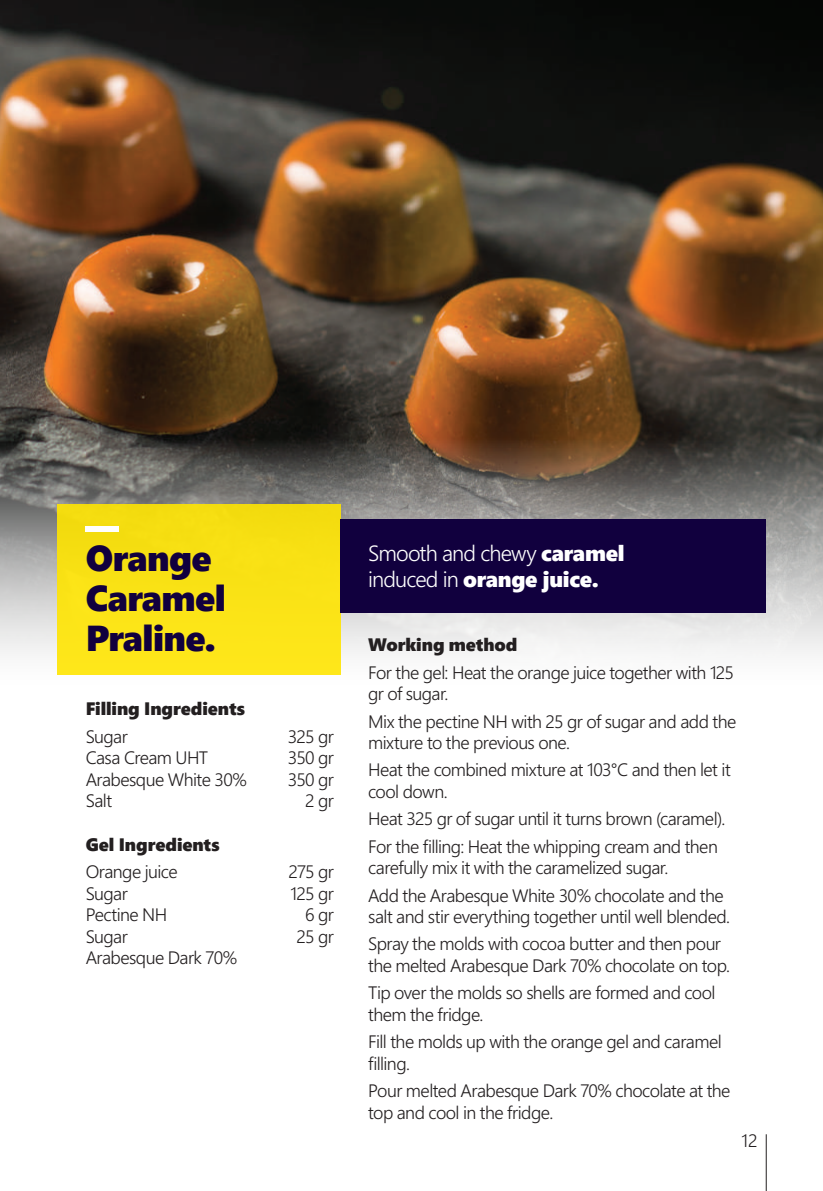
<style>
.page{position:relative;width:823px;height:1191px;background:#fff}
.page>*{position:absolute;margin:0;border:0;box-sizing:border-box;transform-origin:0 0}
.t1{font:100px "Segoe UI Black";color:#fff;scale:.8 1}
.t2{font:36px/40px "Segoe UI Black";letter-spacing:-.015em;color:#11003e}
.t3{font:300 22px "Segoe Boot";letter-spacing:-.04em;color:#fff}
.t4{font:22px "Segoe UI Black";letter-spacing:-.015em;color:#fff}
.t5{font:300 18px/27.2px "Segoe Boot";letter-spacing:-.03em;color:#231f20}
.t6{font:18px "Segoe UI Black";letter-spacing:-.005em;color:#231f20}
.s1{font-family:"Segoe UI Black";font-weight:400}
.s2{font-family:"Segoe Boot";font-weight:300}
</style>
<div class="page">
<img style="left:0;top:0;width:822px;height:439px">
<svg style="left:0;top:439px;width:822px;height:236px"></svg>
<hr style="left:765px;top:1134px;width:1px;height:57px;background:#231f20">
<div style="left:57px;top:505px;width:283px;height:170px;background:#fae215"></div>
<div style="left:340px;top:519px;width:425px;height:93px;background:#11003e"></div>
<h1 class="t1" style="left:86px;top:409px;width:43px">_</h1>
<h2 class="t2" style="left:86px;top:536px;width:142px">Orange<br>Caramel<br>Praline.</h2>
<p class="t6" style="left:86px;top:696px;width:161px">Filling Ingredients</p>
<p class="t5" style="left:86px;top:721px;width:44px">Sugar</p>
<p class="t5" style="left:288px;top:721px;width:48px">325 gr</p>
<p class="t5" style="left:86px;top:743px;width:124px">Casa Cream UHT</p>
<p class="t5" style="left:288px;top:743px;width:47px">350 gr</p>
<p class="t5" style="left:86px;top:765px;width:163px">Arabesque White 30%</p>
<p class="t5" style="left:288px;top:765px;width:47px">350 gr</p>
<p class="t5" style="left:86px;top:786px;width:28px">Salt</p>
<p class="t5" style="left:305px;top:786px;width:30px">2 gr</p>
<p class="t6" style="left:86px;top:831px;width:136px">Gel Ingredients</p>
<p class="t5" style="left:86px;top:857px;width:93px">Orange juice</p>
<p class="t5" style="left:288px;top:857px;width:47px">275 gr</p>
<p class="t5" style="left:86px;top:878px;width:44px">Sugar</p>
<p class="t5" style="left:290px;top:878px;width:45px">125 gr</p>
<p class="t5" style="left:86px;top:900px;width:83px">Pectine NH</p>
<p class="t5" style="left:305px;top:900px;width:30px">6 gr</p>
<p class="t5" style="left:86px;top:921px;width:44px">Sugar</p>
<p class="t5" style="left:296px;top:921px;width:39px">25 gr</p>
<p class="t5" style="left:86px;top:943px;width:153px">Arabesque Dark 70%</p>
<p class="t3" style="left:368px;top:537px;width:258px">Smooth and chewy <span class="s1">caramel</span></p>
<p class="t4" style="left:368px;top:563px;width:232px"><span class="s2">induced in</span> orange juice.</p>
<p class="t6" style="left:368px;top:632px;width:151px">Working method</p>
<p class="t5" style="left:368px;top:660px;width:367px;line-height:21.6px">For the gel: Heat the orange juice together with 125 gr of sugar.</p>
<p class="t5" style="left:368px;top:709px;width:369px;line-height:21.6px">Mix the pectine NH with 25 gr of sugar and add the mixture to the previous one.</p>
<p class="t5" style="left:368px;top:758px;width:364px;line-height:21.6px">Heat the combined mixture at 103°C and then let it cool down.</p>
<p class="t5" style="left:368px;top:804px;width:358px">Heat 325 gr of sugar until it turns brown (caramel).<br>For the filling: Heat the whipping cream and then</p>
<p class="t5" style="left:368px;top:853px;width:357px">carefully mix it with the caramelized sugar.<br>Add the Arabesque White 30% chocolate and the</p>
<p class="t5" style="left:368px;top:902px;width:363px">salt and stir everything together until well blended.<br>Spray the molds with cocoa butter and then pour</p>
<p class="t5" style="left:368px;top:951px;width:363px">the melted Arabesque Dark 70% chocolate on top.<br>Tip over the molds so shells are formed and cool</p>
<p class="t5" style="left:368px;top:1000px;width:355px">them the fridge.<br>Fill the molds up with the orange gel and caramel</p>
<p class="t5" style="left:368px;top:1048px;width:363px">filling.<br>Pour melted Arabesque Dark 70% chocolate at the</p>
<p class="t5" style="left:368px;top:1097px;width:186px">top and cool in the fridge.</p>
<p class="t5" style="left:741px;top:1126px;width:18px">12</p>
</div>
